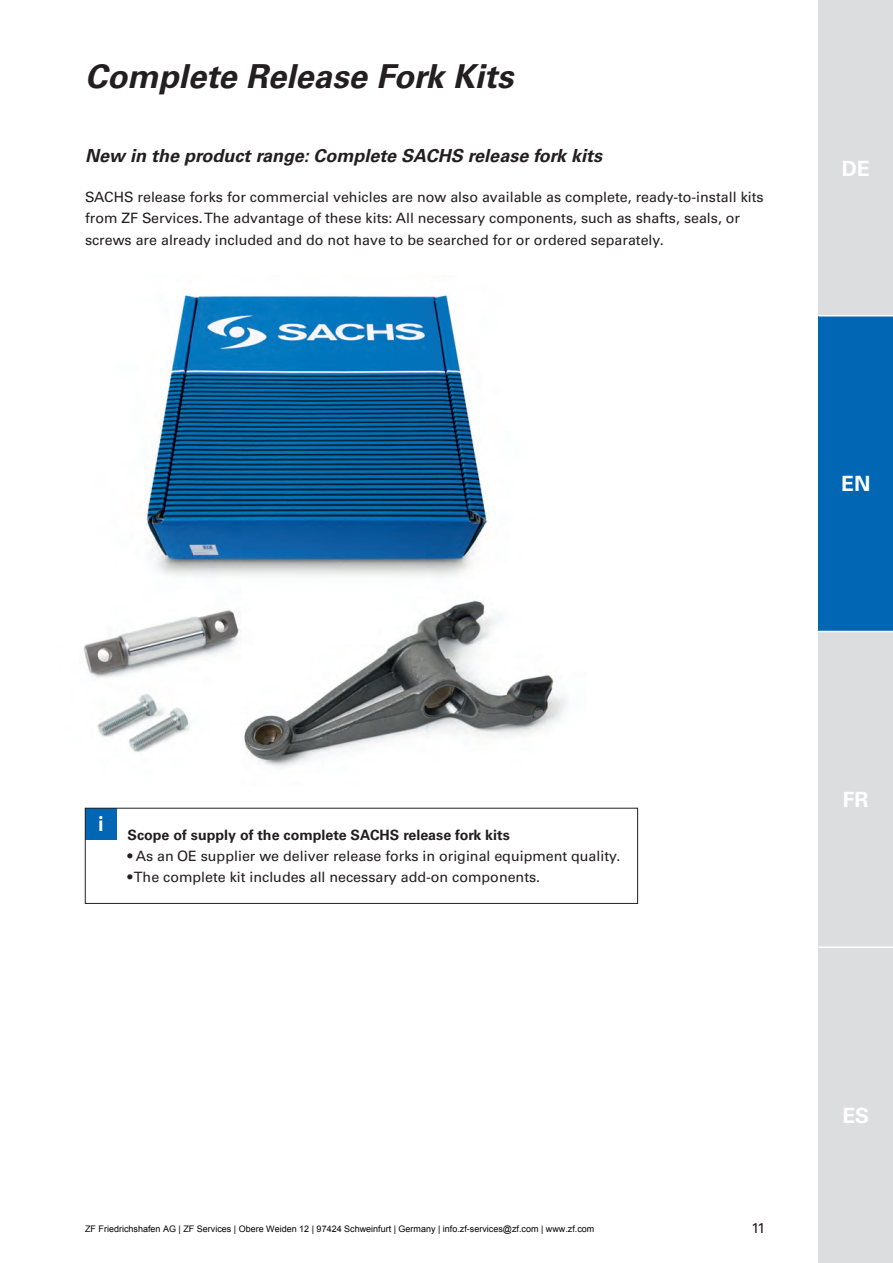
<style>
.page{position:relative;width:893px;height:1263px;background:#fff}
.page>*{position:absolute;margin:0;border:0;box-sizing:border-box;transform-origin:0 0}
.t1{font:italic 700 33px "Univers LT Pro 65";color:#231f20}
.t2{font:700 21px "Univers LT Pro 65";color:#fff}
.t3{font:italic 700 18px "Univers LT Pro 65";color:#231f20}
.t4{font:14.25px/21.8px "Univers LT Pro 55 Roman";color:#231f20}
.t5{font:700 14.25px "Univers LT Pro 65";color:#231f20}
.t6{font:9px "Arial";color:#000}
</style>
<div class="page">
<img style="left:83px;top:294px;width:485px;height:473px">
<div style="left:85px;top:808px;width:32px;height:32px;background:#0166b3"></div>
<div style="left:85px;top:808px;width:553px;height:96px;border:1px solid #231f20"></div>
<div style="left:819px;top:0;width:74px;height:316px;background:#dcdddf"></div>
<div style="left:819px;top:316px;width:74px;height:315px;background:#0166b3"></div>
<div style="left:819px;top:631px;width:74px;height:316px;background:#dcdddf"></div>
<div style="left:819px;top:947px;width:74px;height:316px;background:#dcdddf"></div>
<hr style="left:819px;top:946px;width:74px;height:2px;background:#fff">
<hr style="left:819px;top:631px;width:74px;height:1px;background:#fff">
<hr style="left:819px;top:315px;width:74px;height:1px;background:#fff">
<h1 class="t1" style="left:85px;top:64px;width:430px">Complete Release Fork Kits</h1>
<p class="t3" style="left:85px;top:149px;width:519px">New in the product range: Complete SACHS release fork kits</p>
<p class="t4" style="left:85px;top:187px;width:680px">SACHS release forks for commercial vehicles are now also available as complete, ready-to-install kits from ZF Services. The advantage of these kits: All necessary components, such as shafts, seals, or screws are already included and do not have to be searched for or ordered separately.</p>
<h2 class="t2" style="left:842px;top:160px;width:29px">DE</h2>
<h2 class="t2" style="left:841px;top:476px;width:31px">EN</h2>
<p class="t5" style="left:98px;top:829px;width:413px"><sup>i</sup> Scope of supply of the complete SACHS release fork kits</p>
<p class="t4" style="left:128px;top:846px;width:494px">• As an OE supplier we deliver release forks in original equipment quality.</p>
<p class="t4" style="left:128px;top:868px;width:414px">• The complete kit includes all necessary add-on components.</p>
<p class="t6" style="left:85px;top:1223px;width:511px">ZF Friedrichshafen AG | ZF Services | Obere Weiden 12 | 97424 Schweinfurt | Germany | info.zf-services@zf.com | www.zf.com</p>
<h2 class="t2" style="left:843px;top:792px;width:27px">FR</h2>
<p class="t4" style="left:751px;top:1218px;width:15px">11</p>
<h2 class="t2" style="left:842px;top:1108px;width:28px">ES</h2>
</div>
